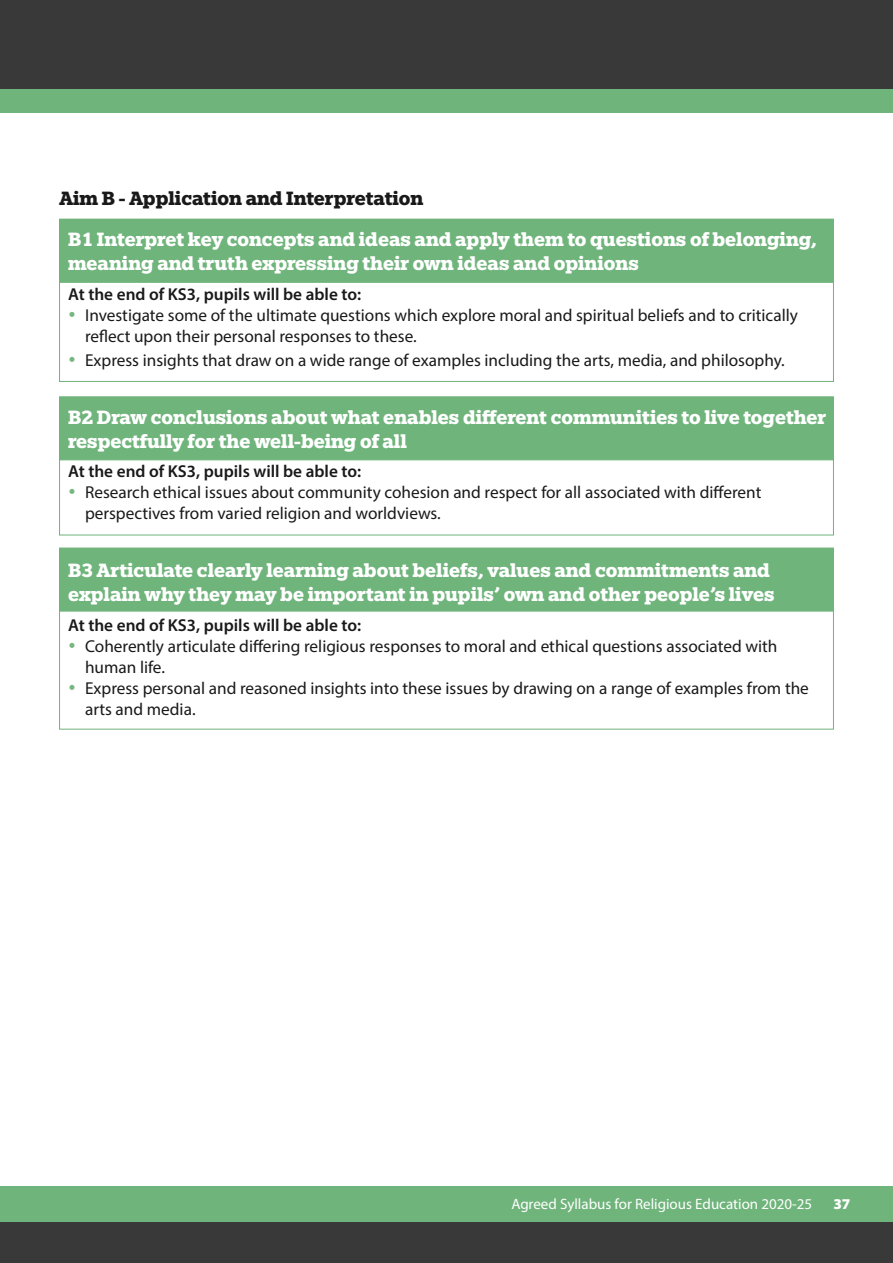
<style>
.page{position:relative;width:893px;height:1263px;background:#fff}
.page>*{position:absolute;margin:0;border:0;box-sizing:border-box;transform-origin:0 0}
.table_heads_rules{font:700 21px/24px "Egyptian Slate Pro";color:#fff}
.Egyptian_Slate_H4{font:700 21px "Egyptian Slate Pro";color:#191919}
.t1{font:17.25px/21px "Myriad Pro";color:#191919}
.Table_Bullet{font:600 17.25px "Myriad Pro";color:#191919}
.t2{font:15px "Myriad Pro";color:#fff}
.t3{font:900 15px "Myriad Pro";letter-spacing:-.02em;color:#fff}
.s1{color:#77b780}
.s2{font-weight:400;color:#a5cca8}
.s3{font-weight:400}
</style>
<div class="page">
<div style="left:0;top:1222px;width:893px;height:41px;background:#393939"></div>
<div style="left:0;top:1186px;width:893px;height:36px;background:#6fb47b"></div>
<div style="left:0;top:87px;width:893px;height:26px;background:#6fb47b"></div>
<div style="left:0;top:0;width:893px;height:88px;background:#393939"></div>
<div style="left:59px;top:219px;width:775px;height:163px;background:#fff;border:1px solid #6fb47b"></div>
<div style="left:59px;top:219px;width:775px;height:64px;background:#6fb47b;border:1px solid #6fb47b"></div>
<div style="left:59px;top:396px;width:775px;height:64px;background:#6fb47b;border:1px solid #6fb47b"></div>
<div style="left:59px;top:548px;width:775px;height:63px;background:#6fb47b"></div>
<hr style="left:60px;top:224px;width:773px;height:1px;background:#6fb47b">
<hr style="left:60px;top:279px;width:773px;height:1px;background:#6fb47b">
<hr style="left:60px;top:402px;width:773px;height:1px;background:#6fb47b">
<hr style="left:60px;top:456px;width:773px;height:1px;background:#6fb47b">
<h3 class="Egyptian_Slate_H4" style="left:60px;top:187px;width:365px">Aim B - Application and Interpretation</h3>
<p class="table_heads_rules" style="left:68px;top:227px;width:750px">B1 Interpret key concepts and ideas and apply them to questions of belonging, meaning and truth expressing their own ideas and opinions</p>
<p class="Table_Bullet" style="left:68px;top:283px;width:295px">At the end of KS3, pupils will be able to:</p>
<p class="t1" style="left:85px;top:304px;width:714px;text-indent:-17px"><span class="s1">•</span> Investigate some of the ultimate questions which explore moral and spiritual beliefs and to critically reflect upon their personal responses to these.</p>
<p class="t1" style="left:68px;top:349px;width:718px"><span class="s1">•</span> Express insights that draw on a wide range of examples including the arts, media, and philosophy.</p>
<p class="table_heads_rules" style="left:68px;top:405px;width:760px">B2 Draw conclusions about what enables different communities to live together respectfully for the well-being of all</p>
<p class="Table_Bullet" style="left:68px;top:461px;width:295px">At the end of KS3, pupils will be able to:</p>
<p class="t1" style="left:85px;top:482px;width:678px;text-indent:-17px"><span class="s1">•</span> Research ethical issues about community cohesion and respect for all associated with different perspectives from varied religion and worldviews.</p>
<p class="table_heads_rules" style="left:68px;top:558px;width:708px">B3 Articulate clearly learning about beliefs, values and commitments and explain why they may be important in pupils’ own and other people’s lives</p>
<p class="Table_Bullet" style="left:68px;top:614px;width:295px">At the end of KS3, pupils will be able to:</p>
<p class="t1" style="left:85px;top:635px;width:694px;text-indent:-17px"><span class="s1">•</span> Coherently articulate differing religious responses to moral and ethical questions associated with human life.</p>
<p class="t1" style="left:85px;top:677px;width:725px;text-indent:-17px"><span class="s1">•</span> Express personal and reasoned insights into these issues by drawing on a range of examples from the arts and media.</p>
<p class="t3" style="left:682px;top:1194px;width:131px">Title here <span class="s2">|</span> <span class="s3">Strapline</span></p>
<p class="t3" style="left:833px;top:1194px;width:19px">37</p>
<p class="t2" style="left:511px;top:1195px;width:302px">Agreed Syllabus for Religious Education 2020-25</p>
</div>
